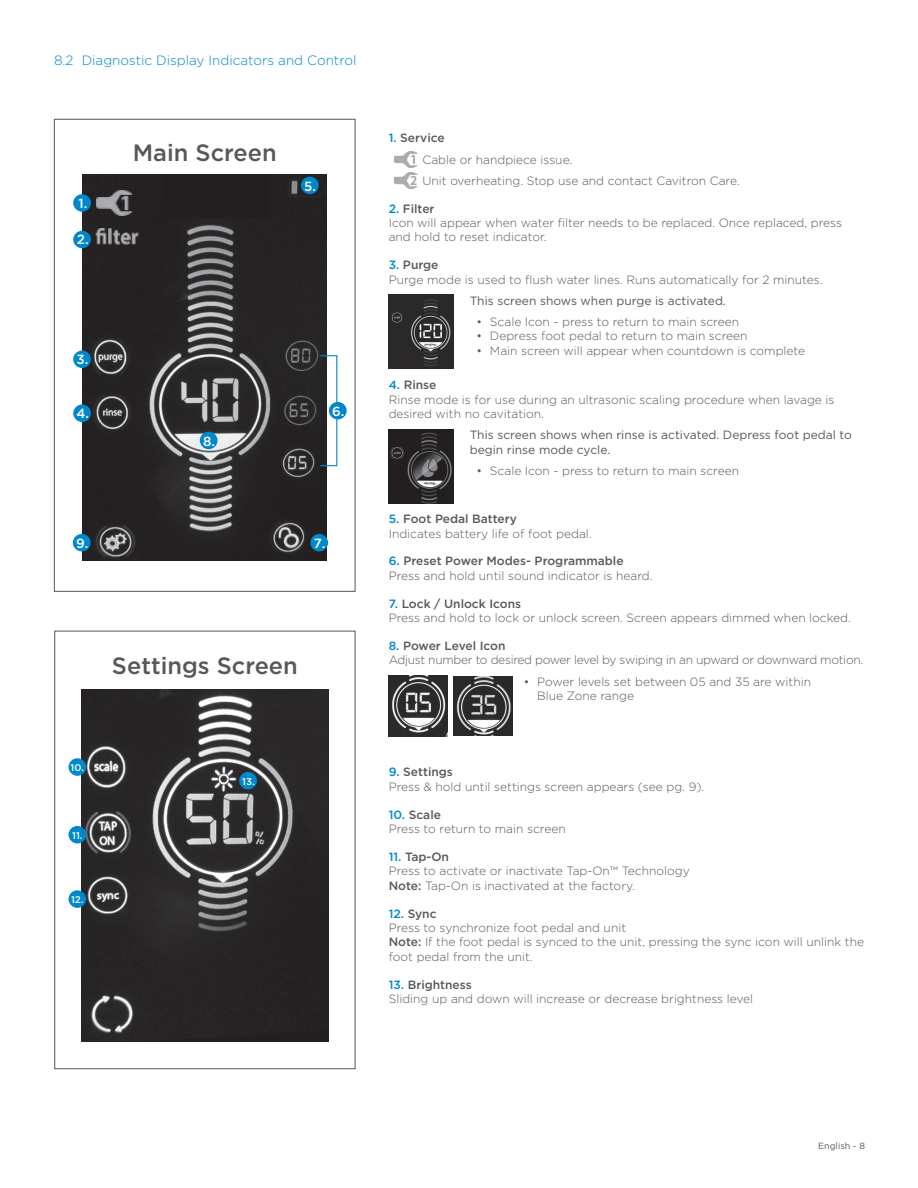
<style>
.page{position:relative;width:918px;height:1188px;background:#fff}
.page>*{position:absolute;margin:0;border:0;box-sizing:border-box;transform-origin:0 0}
.Body_Copy{font:500 23.55px "Gotham";color:#57585a}
.Heading_2{font:300 13.5px "Gotham";color:#0088ce}
.Heading_3_TOC{font:500 13.35px "Gotham";color:#fff}
.Body_Copy-2{font:300 12px/14.4px "Gotham";color:#57585a}
.Body_Copy-3{font:500 12px "Gotham";color:#57585a}
.Body_Copy-4{font:12px/14.4px "Gotham";color:#57585a}
.Heading_3_TOC-2{font:300 12px/14.4px "Gotham";color:#57585a}
.Body_Copy-5{font:300 12px/14.4px "Gotham";letter-spacing:-.025em;color:#57585a}
.Heading_3_TOC-3{font:500 12px "Gotham";color:#57585a}
.Heading_3_TOC-4{font:500 9.75px "Gotham";color:#fff}
.t1{font:9px "Gotham";color:#57585a}
.s1{color:#0088ce}
.s2{font-weight:500;color:#0088ce}
.s3{font-weight:500}
</style>
<div class="page">
<img style="left:82px;top:689px;width:246px;height:352px">
<img style="left:389px;top:295px;width:64px;height:74px">
<img style="left:389px;top:429px;width:64px;height:75px">
<img style="left:389px;top:675px;width:58px;height:61px">
<img style="left:453px;top:677px;width:59px;height:58px">
<img style="left:83px;top:174px;width:244px;height:386px">
<div style="left:54px;top:119px;width:301px;height:473px;border:1px solid #57585a"></div>
<img style="left:95px;top:190px;width:39px;height:27px">
<img style="left:96px;top:228px;width:43px;height:17px">
<div style="left:73px;top:231px;width:18px;height:17px;background:#0088ce;border-radius:50%"></div>
<div style="left:73px;top:351px;width:18px;height:17px;background:#0088ce;border-radius:50%"></div>
<div style="left:73px;top:404px;width:18px;height:18px;background:#0088ce;border-radius:50%"></div>
<div style="left:301px;top:177px;width:18px;height:17px;background:#0088ce;border-radius:50%"></div>
<div style="left:310px;top:534px;width:18px;height:17px;background:#0088ce;border-radius:50%"></div>
<div style="left:200px;top:432px;width:18px;height:17px;background:#0088ce;border-radius:50%"></div>
<div style="left:73px;top:534px;width:18px;height:17px;background:#0088ce;border-radius:50%"></div>
<div style="left:68px;top:758px;width:18px;height:18px;background:#0088ce;border-radius:50%"></div>
<div style="left:68px;top:826px;width:18px;height:17px;background:#0088ce;border-radius:50%"></div>
<div style="left:68px;top:890px;width:18px;height:18px;background:#0088ce;border-radius:50%"></div>
<div style="left:239px;top:772px;width:18px;height:17px;background:#0088ce;border-radius:50%"></div>
<div style="left:73px;top:194px;width:18px;height:18px;background:#0088ce;border-radius:50%"></div>
<img style="left:394px;top:151px;width:24px;height:17px">
<img style="left:394px;top:172px;width:24px;height:17px">
<div style="left:54px;top:631px;width:301px;height:438px;border:1px solid #57585a"></div>
<div style="left:329px;top:402px;width:18px;height:17px;background:#0088ce;border-radius:50%"></div>
<p class="Heading_2" style="left:54px;top:53px;width:304px">8.2 Diagnostic Display Indicators and Control</p>
<p class="Heading_3_TOC" style="left:78px;top:195px;width:10px">1.</p>
<p class="Heading_3_TOC" style="left:77px;top:232px;width:13px">2.</p>
<p class="Body_Copy" style="left:133px;top:139px;width:145px">Main Screen</p>
<p class="Heading_3_TOC" style="left:304px;top:178px;width:13px">5.</p>
<p class="Heading_3_TOC" style="left:77px;top:352px;width:13px">3.</p>
<p class="Heading_3_TOC" style="left:77px;top:406px;width:14px">4.</p>
<p class="Heading_3_TOC" style="left:76px;top:536px;width:14px">9.</p>
<p class="Heading_3_TOC" style="left:203px;top:433px;width:13px">8.</p>
<p class="Heading_3_TOC" style="left:332px;top:404px;width:14px">6.</p>
<p class="Heading_3_TOC" style="left:314px;top:536px;width:13px">7.</p>
<p class="Body_Copy" style="left:112px;top:652px;width:187px">Settings Screen</p>
<p class="Heading_3_TOC-4" style="left:71px;top:762px;width:15px">10.</p>
<p class="Heading_3_TOC-4" style="left:72px;top:830px;width:12px">11.</p>
<p class="Heading_3_TOC-4" style="left:71px;top:894px;width:14px">12.</p>
<p class="Heading_3_TOC-4" style="left:242px;top:776px;width:14px">13.</p>
<p class="Heading_3_TOC-3" style="left:389px;top:131px;width:57px"><span class="s1">1.</span> Service</p>
<p class="Body_Copy-2" style="left:422px;top:152px;width:151px">Cable or handpiece issue.</p>
<p class="Body_Copy-2" style="left:422px;top:173px;width:319px">Unit overheating. Stop use and contact Cavitron Care.</p>
<p class="Heading_3_TOC-3" style="left:389px;top:202px;width:47px"><span class="s1">2.</span> Filter</p>
<p class="Heading_3_TOC-2" style="left:389px;top:215px;width:455px">Icon will appear when water filter needs to be replaced. Once replaced, press and hold to reset indicator.</p>
<p class="Body_Copy-3" style="left:389px;top:258px;width:51px"><span class="s1">3.</span> Purge</p>
<p class="Body_Copy-2" style="left:389px;top:272px;width:435px">Purge mode is used to flush water lines. Runs automatically for 2 minutes.</p>
<p class="Body_Copy-4" style="left:470px;top:293px;width:258px">This screen shows when purge is activated.</p>
<p class="Body_Copy-2" style="left:476px;top:314px;width:264px">• Scale Icon - press to return to main screen</p>
<p class="Body_Copy-2" style="left:476px;top:329px;width:273px">• Depress foot pedal to return to main screen</p>
<p class="Body_Copy-2" style="left:476px;top:343px;width:330px">• Main screen will appear when countdown is complete</p>
<p class="Body_Copy-3" style="left:389px;top:378px;width:49px"><span class="s1">4.</span> Rinse</p>
<p class="Body_Copy-2" style="left:389px;top:392px;width:447px">Rinse mode is for use during an ultrasonic scaling procedure when lavage is desired with no cavitation.</p>
<p class="Body_Copy-4" style="left:470px;top:428px;width:384px">This screen shows when rinse is activated. Depress foot pedal to begin rinse mode cycle.</p>
<p class="Body_Copy-2" style="left:476px;top:463px;width:264px">• Scale Icon - press to return to main screen</p>
<p class="Body_Copy-3" style="left:389px;top:512px;width:130px"><span class="s1">5.</span> Foot Pedal Battery</p>
<p class="Body_Copy-2" style="left:389px;top:526px;width:204px">Indicates battery life of foot pedal.</p>
<p class="Body_Copy-3" style="left:389px;top:554px;width:236px"><span class="s1">6.</span> Preset Power Modes- Programmable</p>
<p class="Body_Copy-2" style="left:389px;top:568px;width:265px">Press and hold until sound indicator is heard.</p>
<p class="Body_Copy-3" style="left:389px;top:597px;width:134px"><span class="s1">7.</span> Lock / Unlock Icons</p>
<p class="Body_Copy-2" style="left:389px;top:611px;width:464px">Press and hold to lock or unlock screen. Screen appears dimmed when locked.</p>
<p class="Body_Copy-5" style="left:389px;top:638px;width:476px"><span class="s2">8.</span> <span class="s3">Power Level Icon<br></span>Adjust number to desired power level by swiping in an upward or downward motion.</p>
<p class="Body_Copy-2" style="left:537px;top:674px;width:275px;text-indent:-14px">• Power levels set between 05 and 35 are within<br>Blue Zone range</p>
<p class="Body_Copy-3" style="left:389px;top:765px;width:66px"><span class="s1">9.</span> Settings</p>
<p class="Body_Copy-2" style="left:389px;top:779px;width:317px">Press &amp; hold until settings screen appears (see pg. 9).</p>
<p class="Body_Copy-3" style="left:389px;top:808px;width:54px"><span class="s1">10.</span> Scale</p>
<p class="Body_Copy-2" style="left:389px;top:821px;width:179px">Press to return to main screen</p>
<p class="Body_Copy-3" style="left:389px;top:850px;width:62px"><span class="s1">11.</span> Tap-On</p>
<p class="Body_Copy-2" style="left:389px;top:864px;width:303px">Press to activate or inactivate Tap-On™ Technology</p>
<p class="Body_Copy-2" style="left:389px;top:878px;width:248px"><span class="s3">Note:</span> Tap-On is inactivated at the factory.</p>
<p class="Body_Copy-3" style="left:389px;top:907px;width:49px"><span class="s1">12.</span> Sync</p>
<p class="Body_Copy-2" style="left:389px;top:920px;width:239px">Press to synchronize foot pedal and unit</p>
<p class="Body_Copy-2" style="left:389px;top:935px;width:477px"><span class="s3">Note:</span> If the foot pedal is synced to the unit, pressing the sync icon will unlink the foot pedal from the unit.</p>
<p class="Body_Copy-3" style="left:389px;top:978px;width:85px"><span class="s1">13.</span> Brightness</p>
<p class="Body_Copy-2" style="left:389px;top:992px;width:366px">Sliding up and down will increase or decrease brightness level</p>
<p class="t1" style="left:818px;top:1141px;width:49px">English - 8</p>
</div>
